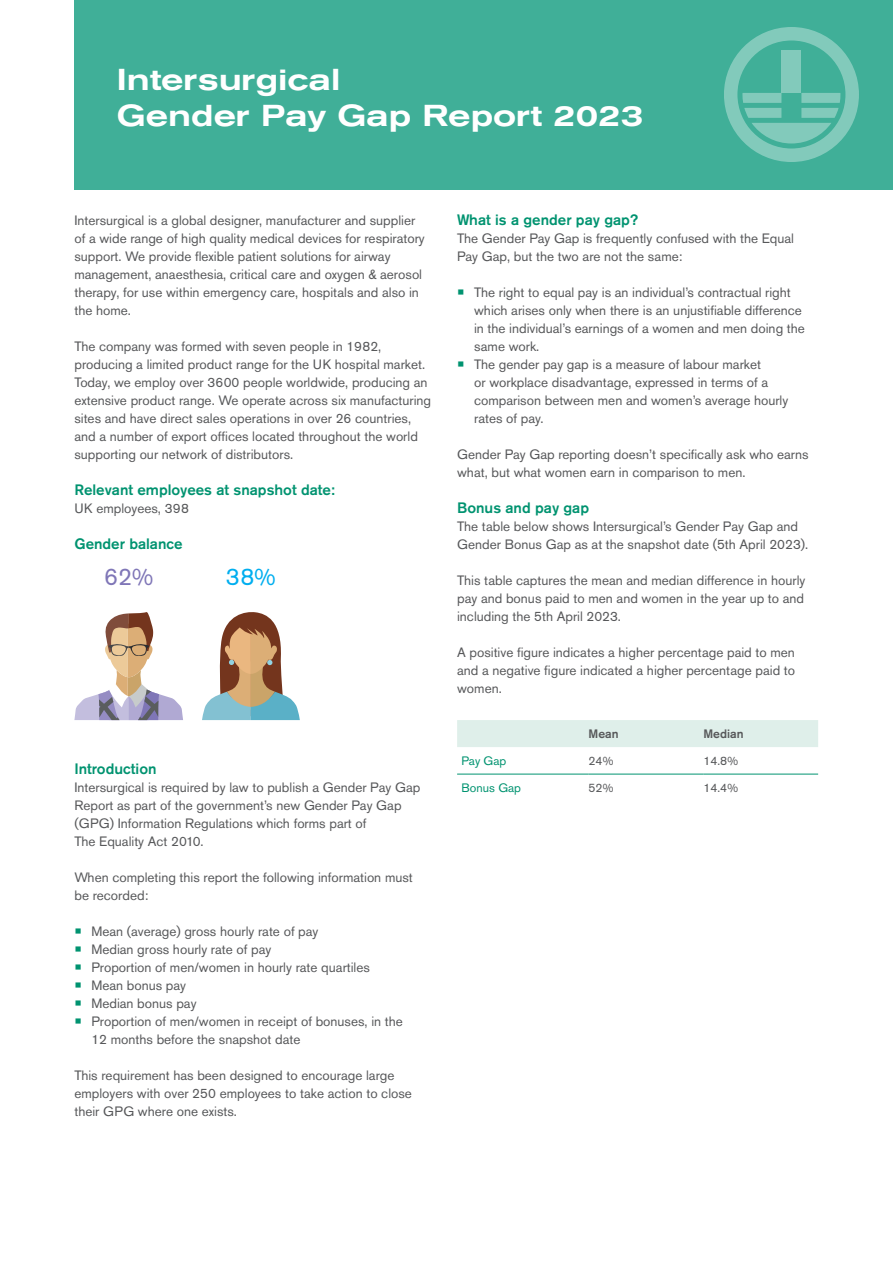
<style>
.page{position:relative;width:893px;height:1263px;background:#fff}
.page>*{position:absolute;margin:0;border:0;box-sizing:border-box;transform-origin:0 0}
.cover_heading{font:500 expanded 30px/36px "Akzidenz Grotesk Pro";color:#fff}
.sub_heading_critical_care{font:24px "Akzidenz Grotesk Pro";color:#7f76b7}
.sub_heading_critical_care-2{font:24px "Akzidenz Grotesk Pro";color:#00aeef}
.sub_heading_critical_care-3{font:500 15px "Akzidenz Grotesk Pro";color:#009370}
.body_text{font:13.5px/18px "Akzidenz Grotesk Pro";color:#57585a}
.table_text{font:12.15px "Akzidenz Grotesk Pro";color:#57585a}
.table_text-2{font:12.15px "Akzidenz Grotesk Pro";color:#009370}
.table_text-3{font:500 12.15px "Akzidenz Grotesk Pro";color:#57585a}
.s1{font-size:22.5px;color:#009370}
</style>
<div class="page">
<svg style="left:202px;top:612px;width:98px;height:108px"></svg>
<svg style="left:74px;top:612px;width:109px;height:108px"></svg>
<div style="left:457px;top:720px;width:361px;height:27px;background:#dfefea"></div>
<hr style="left:457px;top:774px;width:131px;height:1px;background:#009370">
<hr style="left:588px;top:774px;width:115px;height:1px;background:#009370">
<hr style="left:703px;top:774px;width:115px;height:1px;background:#009370">
<div style="left:74px;top:0;width:819px;height:189px;background:#40af98"></div>
<svg style="left:724px;top:27px;width:135px;height:135px"></svg>
<p class="cover_heading" style="left:117px;top:61px;width:528px">Intersurgical<br>Gender Pay Gap Report 2023</p>
<p class="body_text" style="left:74px;top:211px;width:352px">Intersurgical is a global designer, manufacturer and supplier of a wide range of high quality medical devices for respiratory support. We provide flexible patient solutions for airway management, anaesthesia, critical care and oxygen &amp; aerosol therapy, for use within emergency care, hospitals and also in the home.</p>
<p class="body_text" style="left:74px;top:337px;width:358px">The company was formed with seven people in 1982, producing a limited product range for the UK hospital market.<br>Today, we employ over 3600 people worldwide, producing an extensive product range. We operate across six manufacturing sites and have direct sales operations in over 26 countries, and a number of export offices located throughout the world supporting our network of distributors.</p>
<p class="sub_heading_critical_care-3" style="left:74px;top:480px;width:262px">Relevant employees at snapshot date:</p>
<p class="body_text" style="left:74px;top:499px;width:116px">UK employees, 398</p>
<p class="sub_heading_critical_care-3" style="left:74px;top:534px;width:110px">Gender balance</p>
<p class="sub_heading_critical_care" style="left:104px;top:561px;width:51px">62%</p>
<p class="sub_heading_critical_care-2" style="left:226px;top:561px;width:51px">38%</p>
<p class="sub_heading_critical_care-3" style="left:74px;top:759px;width:84px">Introduction</p>
<p class="body_text" style="left:74px;top:778px;width:347px">Intersurgical is required by law to publish a Gender Pay Gap Report as part of the government’s new Gender Pay Gap (GPG) Information Regulations which forms part of<br>The Equality Act 2010.</p>
<p class="body_text" style="left:74px;top:868px;width:340px">When completing this report the following information must be recorded:</p>
<p class="body_text" style="left:74px;top:922px;width:246px"><span class="s1">•</span> Mean (average) gross hourly rate of pay</p>
<p class="body_text" style="left:74px;top:940px;width:199px"><span class="s1">•</span> Median gross hourly rate of pay</p>
<p class="body_text" style="left:74px;top:958px;width:297px"><span class="s1">•</span> Proportion of men/women in hourly rate quartiles</p>
<p class="body_text" style="left:74px;top:976px;width:113px"><span class="s1">•</span> Mean bonus pay</p>
<p class="body_text" style="left:74px;top:994px;width:124px"><span class="s1">•</span> Median bonus pay</p>
<p class="body_text" style="left:91px;top:1012px;width:313px;text-indent:-17px"><span class="s1">•</span> Proportion of men/women in receipt of bonuses, in the<br>12 months before the snapshot date</p>
<p class="body_text" style="left:74px;top:1066px;width:339px">This requirement has been designed to encourage large employers with over 250 employees to take action to close their GPG where one exists.</p>
<p class="sub_heading_critical_care-3" style="left:457px;top:210px;width:183px">What is a gender pay gap?</p>
<p class="body_text" style="left:457px;top:229px;width:338px">The Gender Pay Gap is frequently confused with the Equal<br>Pay Gap, but the two are not the same:</p>
<p class="body_text" style="left:474px;top:283px;width:332px;text-indent:-17px"><span class="s1">•</span> The right to equal pay is an individual’s contractual right which arises only when there is an unjustifiable difference in the individual’s earnings of a women and men doing the same work.</p>
<p class="body_text" style="left:474px;top:355px;width:316px;text-indent:-17px"><span class="s1">•</span> The gender pay gap is a measure of labour market<br>or workplace disadvantage, expressed in terms of a comparison between men and women’s average hourly rates of pay.</p>
<p class="body_text" style="left:457px;top:445px;width:353px">Gender Pay Gap reporting doesn’t specifically ask who earns what, but what women earn in comparison to men.</p>
<p class="sub_heading_critical_care-3" style="left:457px;top:498px;width:134px">Bonus and pay gap</p>
<p class="body_text" style="left:457px;top:517px;width:353px">The table below shows Intersurgical’s Gender Pay Gap and<br>Gender Bonus Gap as at the snapshot date (5th April 2023).</p>
<p class="body_text" style="left:457px;top:571px;width:350px;text-align:justify">This table captures the mean and median difference in hourly pay and bonus paid to men and women in the year up to and including the 5th April 2023.</p>
<p class="body_text" style="left:457px;top:643px;width:340px;text-align:justify">A positive figure indicates a higher percentage paid to men and a negative figure indicated a higher percentage paid to women.</p>
<p class="table_text-3" style="left:588px;top:726px;width:32px">Mean</p>
<p class="table_text-3" style="left:703px;top:726px;width:42px">Median</p>
<p class="table_text-2" style="left:461px;top:753px;width:47px">Pay Gap</p>
<p class="table_text" style="left:588px;top:753px;width:27px">24%</p>
<p class="table_text" style="left:703px;top:753px;width:36px">14.8%</p>
<p class="table_text-2" style="left:461px;top:780px;width:61px">Bonus Gap</p>
<p class="table_text" style="left:588px;top:780px;width:27px">52%</p>
<p class="table_text" style="left:703px;top:780px;width:36px">14.4%</p>
</div>
